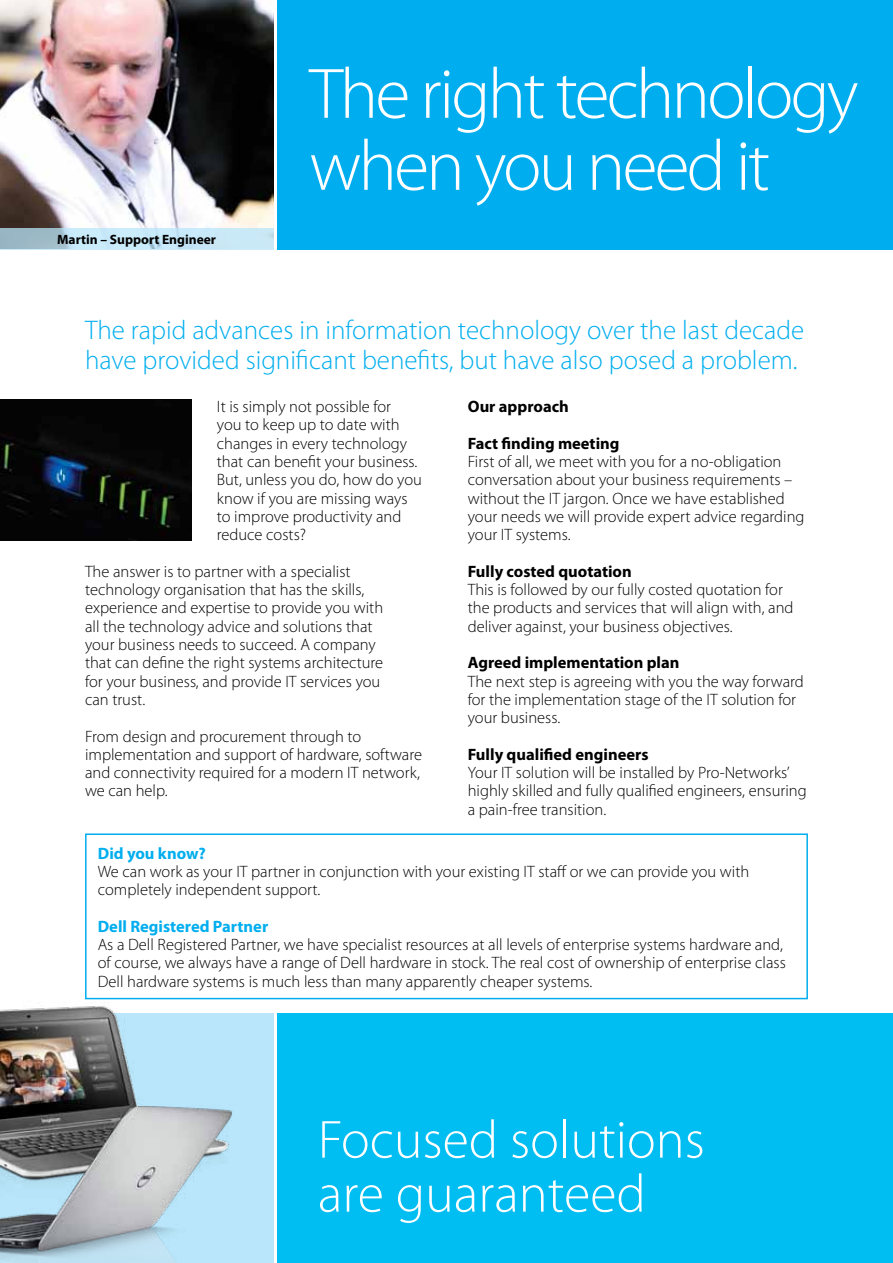
<style>
.page{position:relative;width:893px;height:1263px;background:#fff}
.page>*{position:absolute;margin:0;border:0;box-sizing:border-box;transform-origin:0 0}
.t1{font:300 72px/72px "Myriad Pro";letter-spacing:-.04em;color:#fff}
.t2{font:300 54px/54px "Myriad Pro";color:#fff}
.t3{font:300 27px/30px "Myriad Pro";color:#00aeef}
.t4{font:300 16.5px/18.3px "Myriad Pro";color:#000}
.t5{font:700 16.5px "Myriad Pro";color:#000}
.t6{font:700 16.5px "Myriad Pro";color:#00aeef}
.t7{font:700 13.5px "Myriad Pro";color:#000}
</style>
<div class="page">
<div style="left:277px;top:0;width:616px;height:249px;background:#00aeef"></div>
<img style="left:0;top:0;width:273px;height:228px">
<svg style="left:0;top:228px;width:273px;height:21px;fill:#c9e9f7"></svg>
<div style="left:0;top:1014px;width:273px;height:249px;background:#b9e6fa"></div>
<div style="left:277px;top:1014px;width:616px;height:249px;background:#00bdf2"></div>
<img style="left:0;top:1006px;width:234px;height:257px">
<div style="left:85px;top:833px;width:723px;height:166px;border:2px solid #00aeef"></div>
<img style="left:0;top:400px;width:191px;height:140px">
<p class="t7" style="left:57px;top:230px;width:161px">Martin – Support Engineer</p>
<h1 class="t1" style="left:309px;top:57px;width:551px">The right technology when you need it</h1>
<h3 class="t3" style="left:85px;top:315px;width:721px">The rapid advances in information technology over the last decade have provided significant benefits, but have also posed a problem.</h3>
<p class="t4" style="left:217px;top:397px;width:207px">It is simply not possible for<br>you to keep up to date with changes in every technology that can benefit your business.<br>But, unless you do, how do you know if you are missing ways to improve productivity and reduce costs?</p>
<p class="t4" style="left:85px;top:562px;width:300px">The answer is to partner with a specialist technology organisation that has the skills, experience and expertise to provide you with all the technology advice and solutions that your business needs to succeed. A company that can define the right systems architecture for your business, and provide IT services you can trust.</p>
<p class="t4" style="left:85px;top:727px;width:339px">From design and procurement through to implementation and support of hardware, software and connectivity required for a modern IT network, we can help.</p>
<p class="t5" style="left:468px;top:396px;width:103px">Our approach</p>
<p class="t5" style="left:468px;top:432px;width:153px">Fact finding meeting</p>
<p class="t4" style="left:468px;top:452px;width:338px">First of all, we meet with you for a no-obligation conversation about your business requirements – without the IT jargon. Once we have established your needs we will provide expert advice regarding your IT systems.</p>
<p class="t5" style="left:468px;top:560px;width:166px">Fully costed quotation</p>
<p class="t4" style="left:468px;top:580px;width:327px">This is followed by our fully costed quotation for the products and services that will align with, and deliver against, your business objectives.</p>
<p class="t5" style="left:468px;top:652px;width:213px">Agreed implementation plan</p>
<p class="t4" style="left:468px;top:672px;width:338px">The next step is agreeing with you the way forward for the implementation stage of the IT solution for your business.</p>
<p class="t5" style="left:468px;top:743px;width:182px">Fully qualified engineers</p>
<p class="t4" style="left:468px;top:763px;width:340px">Your IT solution will be installed by Pro-Networks’ highly skilled and fully qualified engineers, ensuring a pain-free transition.</p>
<p class="t6" style="left:98px;top:842px;width:110px">Did you know?</p>
<p class="t4" style="left:98px;top:862px;width:653px">We can work as your IT partner in conjunction with your existing IT staff or we can provide you with completely independent support.</p>
<p class="t6" style="left:98px;top:915px;width:172px">Dell Registered Partner</p>
<p class="t4" style="left:98px;top:935px;width:689px">As a Dell Registered Partner, we have specialist resources at all levels of enterprise systems hardware and, of course, we always have a range of Dell hardware in stock. The real cost of ownership of enterprise class<br>Dell hardware systems is much less than many apparently cheaper systems.</p>
<h2 class="t2" style="left:318px;top:1112px;width:388px">Focused solutions are guaranteed</h2>
</div>
